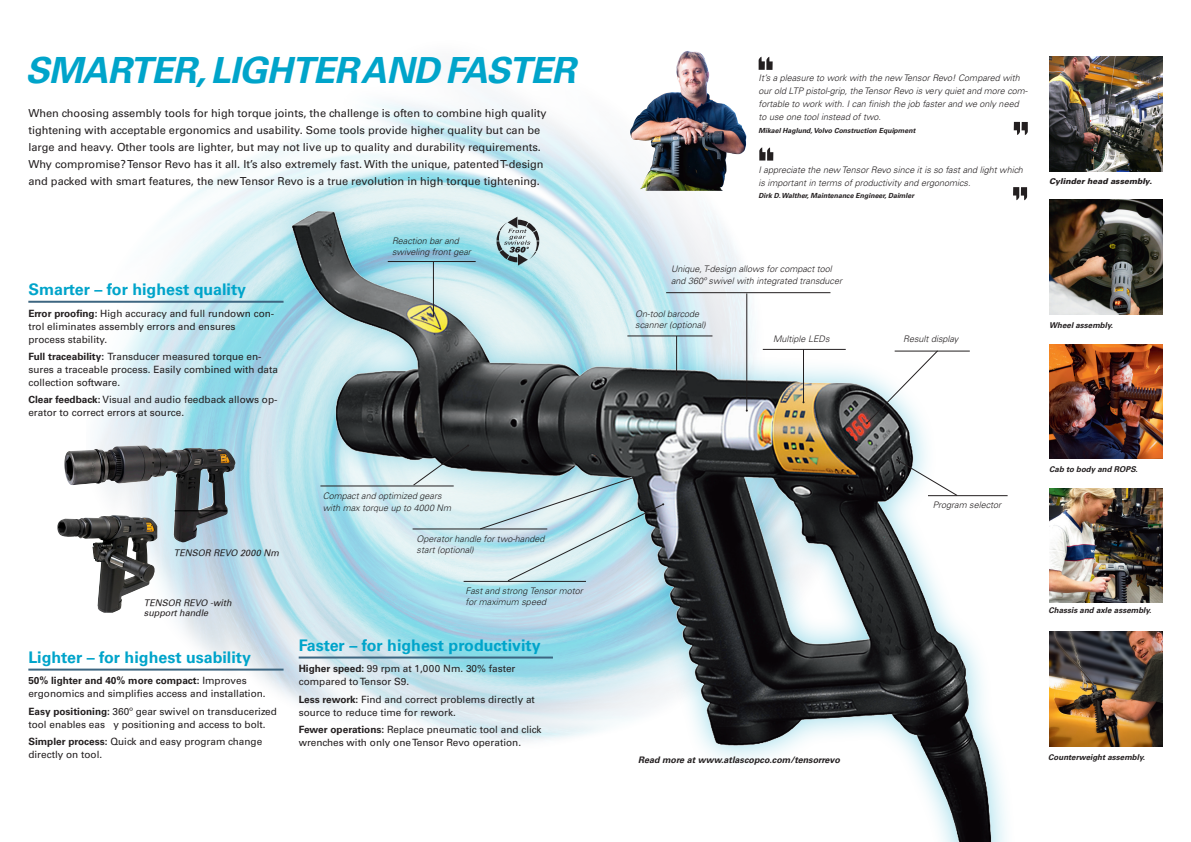
<style>
.page{position:relative;width:1191px;height:842px;background:#fff}
.page>*{position:absolute;margin:0;border:0;box-sizing:border-box;transform-origin:0 0}
.Huvudrubrik_46p{font:italic 700 36px "Univers LT Std";letter-spacing:-.02em;color:#00a4ca}
.Mellanrubrik_revo{font:700 16px "Univers LT Std";color:#00a4ca}
.Ingress_revo{font:11px/17px "Univers LT Std";color:#231f20}
.Bröd_U55{font:10px/13px "Univers LT Std";color:#231f20}
.Bildtexter_runt_verk{font:italic 300 9px/10.8px "Univers LT Std";color:#231f20}
.Citattext_revo{font:italic 300 9px/13px "Univers LT Std";color:#231f20}
.Bildtext{font:italic 9px "Univers";color:#231f20}
.Citattext_revo-2{font:italic 700 9px "Univers LT Std";color:#231f20}
.Bildtext_fet{font:italic 700 8px "Univers LT Std";color:#231f20}
.Bildtext_fet-2{font:italic 900 8px "Univers LT Std";color:#231f20}
.Bildtext-2{font:italic 700 7px "Univers LT Std";color:#231f20}
.s1{font-weight:700}
</style>
<div class="page">
<img style="left:86px;top:56px;width:688px;height:613px">
<img style="left:244px;top:174px;width:784px;height:668px">
<img style="left:630px;top:51px;width:116px;height:140px">
<svg style="left:1013px;top:122px;width:15px;height:13px"></svg>
<svg style="left:1013px;top:187px;width:14px;height:13px"></svg>
<svg style="left:758px;top:57px;width:14px;height:13px"></svg>
<hr style="left:28px;top:301px;width:255px;height:2px;background:#3d6681">
<hr style="left:28px;top:669px;width:255px;height:2px;background:#3d6681">
<img style="left:1050px;top:344px;width:112px;height:115px">
<img style="left:1049px;top:488px;width:113px;height:114px">
<img style="left:1049px;top:200px;width:113px;height:115px">
<img style="left:1049px;top:631px;width:113px;height:115px">
<svg style="left:496px;top:217px;width:43px;height:48px;background:#a2b6b9"></svg>
<hr style="left:433px;top:261px;width:1px;height:55px;background:#231f20">
<hr style="left:676px;top:336px;width:1px;height:39px;background:#231f20">
<hr style="left:746px;top:293px;width:1px;height:118px;background:#231f20">
<hr style="left:803px;top:349px;width:1px;height:53px;background:#231f20">
<svg style="left:866px;top:350px;width:72px;height:74px"></svg>
<svg style="left:896px;top:459px;width:61px;height:37px"></svg>
<hr style="left:388px;top:261px;width:88px;height:1px;background:#231f20">
<hr style="left:627px;top:336px;width:85px;height:1px;background:#231f20">
<hr style="left:666px;top:292px;width:164px;height:1px;background:#231f20">
<hr style="left:763px;top:349px;width:82px;height:1px;background:#231f20">
<hr style="left:894px;top:351px;width:75px;height:1px;background:#231f20">
<hr style="left:928px;top:495px;width:79px;height:1px;background:#231f20">
<hr style="left:463px;top:581px;width:123px;height:1px;background:#231f20">
<hr style="left:299px;top:656px;width:254px;height:2px;background:#3d6681">
<svg style="left:759px;top:147px;width:14px;height:14px"></svg>
<img style="left:1049px;top:57px;width:113px;height:114px">
<hr style="left:320px;top:486px;width:134px;height:1px;background:#231f20">
<hr style="left:412px;top:529px;width:135px;height:1px;background:#231f20">
<svg style="left:413px;top:444px;width:56px;height:42px;background:#7c878a"></svg>
<svg style="left:479px;top:477px;width:185px;height:104px;background:#bbd6de"></svg>
<img style="left:57px;top:519px;width:98px;height:94px">
<img style="left:64px;top:445px;width:171px;height:97px">
<p class="Huvudrubrik_46p" style="left:26px;top:49px;width:551px">SMARTER, LIGHTER AND FASTER</p>
<p class="Ingress_revo" style="left:28px;top:104px;width:520px">When choosing assembly tools for high torque joints, the challenge is often to combine high quality tightening with acceptable ergonomics and usability. Some tools provide higher quality but can be large and heavy. Other tools are lighter, but may not live up to quality and durability requirements.</p>
<p class="Ingress_revo" style="left:28px;top:155px;width:517px">Why compromise? Tensor Revo has it all. It’s also extremely fast. With the unique, patented T-design and packed with smart features, the new Tensor Revo is a true revolution in high torque tightening.</p>
<p class="Mellanrubrik_revo" style="left:28px;top:280px;width:219px">Smarter – for highest quality</p>
<p class="Bröd_U55" style="left:28px;top:307px;width:247px"><span class="s1">Error proofing:</span> High accuracy and full rundown con&shy;trol eliminates assembly errors and ensures process stability.</p>
<p class="Bröd_U55" style="left:28px;top:350px;width:251px"><span class="s1">Full traceability:</span> Transducer measured torque en&shy;sures a traceable process. Easily combined with data collection software.</p>
<p class="Bröd_U55" style="left:28px;top:393px;width:251px"><span class="s1">Clear feedback:</span> Visual and audio feedback allows op&shy;erator to correct errors at source.</p>
<p class="Bildtexter_runt_verk" style="left:392px;top:235px;width:80px">Reaction bar and swiveling front gear</p>
<p class="Bildtext" style="left:174px;top:547px;width:106px">TENSOR REVO 2000 Nm</p>
<p class="Bildtext" style="left:144px;top:598px;width:89px">TENSOR REVO -with</p>
<p class="Bildtext" style="left:144px;top:608px;width:66px">support handle</p>
<p class="Mellanrubrik_revo" style="left:28px;top:648px;width:224px">Lighter – for highest usability</p>
<p class="Bröd_U55" style="left:28px;top:674px;width:239px"><span class="s1">50% lighter and 40% more compact:</span> Improves ergonomics and simplifies access and installation.</p>
<p class="Bröd_U55" style="left:28px;top:705px;width:250px"><span class="s1">Easy positioning:</span> 360º gear swivel on transducerized tool enables eas y positioning and access to bolt.</p>
<p class="Bröd_U55" style="left:28px;top:735px;width:235px"><span class="s1">Simpler process:</span> Quick and easy program change directly on tool.</p>
<p class="Bildtexter_runt_verk" style="left:323px;top:490px;width:130px;line-height:12px">Compact and optimized gears with max torque up to 4000 Nm</p>
<p class="Bildtexter_runt_verk" style="left:416px;top:533px;width:129px">Operator handle for two-handed start (optional)</p>
<p class="Bildtexter_runt_verk" style="left:465px;top:586px;width:119px">Fast and strong Tensor motor for maximum speed</p>
<p class="Mellanrubrik_revo" style="left:299px;top:636px;width:243px">Faster – for highest productivity</p>
<p class="Bröd_U55" style="left:299px;top:662px;width:218px"><span class="s1">Higher speed:</span> 99 rpm at 1,000 Nm. 30% faster compared to Tensor S9.</p>
<p class="Bröd_U55" style="left:299px;top:693px;width:238px"><span class="s1">Less rework:</span> Find and correct problems directly at source to reduce time for rework.</p>
<p class="Bröd_U55" style="left:299px;top:723px;width:244px"><span class="s1">Fewer operations:</span> Replace pneumatic tool and click wrenches with only one Tensor Revo operation.</p>
<p class="Citattext_revo" style="left:758px;top:72px;width:271px">It’s a pleasure to work with the new Tensor Revo! Compared with our old LTP pistol-grip, the Tensor Revo is very quiet and more com&shy;fortable to work with. I can finish the job faster and we only need to use one tool instead of two.</p>
<p class="Bildtext-2" style="left:758px;top:126px;width:158px">Mikael Haglund, Volvo Construction Equipment</p>
<p class="Citattext_revo" style="left:758px;top:163px;width:266px">I appreciate the new Tensor Revo since it is so fast and light which is important in terms of productivity and ergonomics.</p>
<p class="Bildtext-2" style="left:758px;top:191px;width:157px">Dirk D. Walther, Maintenance Engineer, Daimler</p>
<p class="Bildtext_fet-2" style="left:1049px;top:176px;width:104px">Cylinder head assembly.</p>
<p class="Bildtexter_runt_verk" style="left:671px;top:263px;width:172px;line-height:12px">Unique, T-design allows for compact tool and 360º swivel with integrated transducer</p>
<p class="Bildtexter_runt_verk" style="left:635px;top:308px;width:72px">On-tool barcode scanner (optional)</p>
<p class="Bildtexter_runt_verk" style="left:773px;top:333px;width:58px">Multiple LEDs</p>
<p class="Bildtexter_runt_verk" style="left:903px;top:334px;width:57px">Result display</p>
<p class="Bildtext_fet" style="left:1049px;top:320px;width:65px">Wheel assembly.</p>
<p class="Bildtexter_runt_verk" style="left:933px;top:500px;width:70px">Program selector</p>
<p class="Bildtext_fet" style="left:1049px;top:464px;width:90px">Cab to body and ROPS.</p>
<p class="Bildtext_fet" style="left:1048px;top:606px;width:104px">Chassis and axle assembly.</p>
<p class="Citattext_revo-2" style="left:638px;top:754px;width:203px">Read more at www.atlascopco.com/tensorrevo</p>
<p class="Bildtext_fet" style="left:1048px;top:752px;width:98px">Counterweight assembly.</p>
</div>
